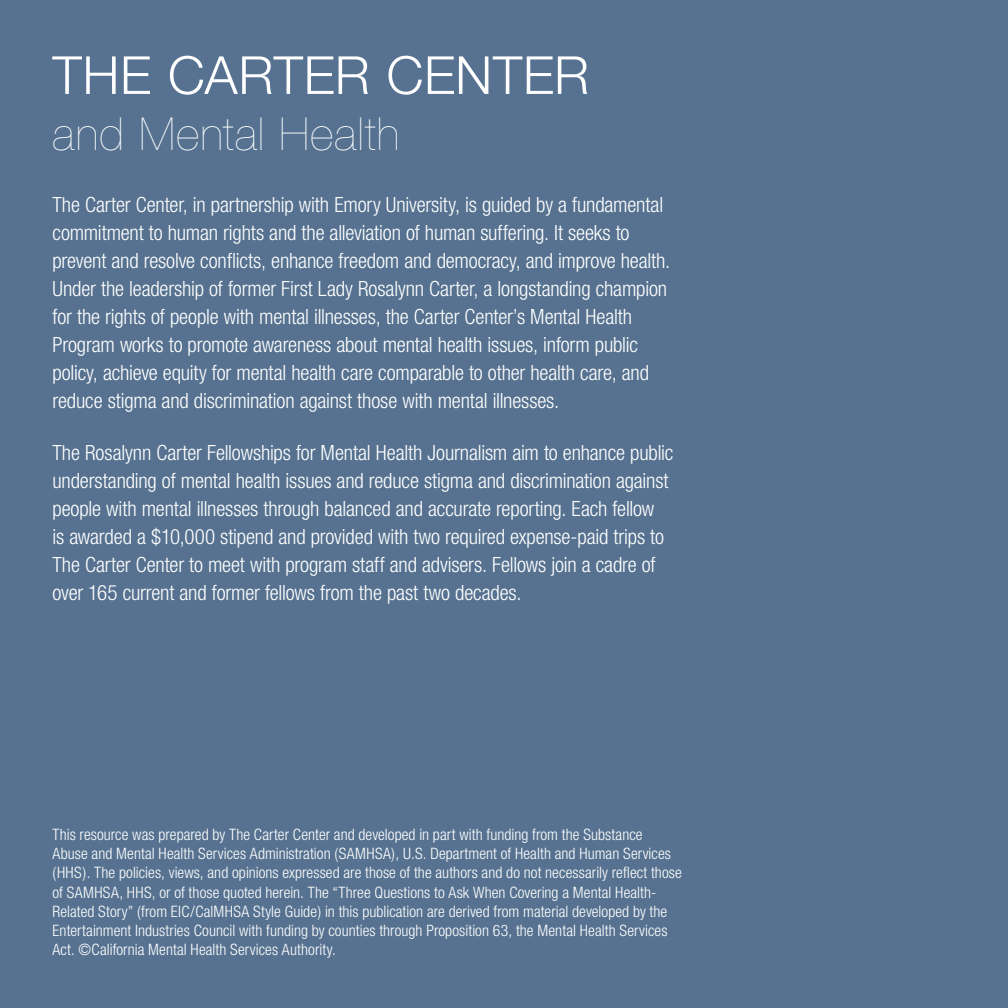
<style>
.page{position:relative;width:1008px;height:1008px;background:#567290}
.page>*{position:absolute;margin:0;border:0;box-sizing:border-box;transform-origin:0 0}
.t1{font:300 52.5px "Helvetica Neue";letter-spacing:.01em;color:#fff}
.t2{font:200 45.5px "Helvetica Neue";letter-spacing:.025em;color:#fff}
.t3{font:300 condensed 21px/28px "Helvetica Neue";letter-spacing:-.01em;color:#fff}
.t4{font:300 condensed 15.75px/19.2px "Helvetica Neue";letter-spacing:.005em;color:#fff}
</style>
<div class="page">
<h1 class="t1" style="left:52px;top:43px;width:538px">THE CARTER CENTER</h1>
<h2 class="t2" style="left:52px;top:108px;width:349px">and Mental Health</h2>
<p class="t3" style="left:52px;top:190px;width:619px">The Carter Center, in partnership with Emory University, is guided by a fundamental commitment to human rights and the alleviation of human suffering. It seeks to prevent and resolve conflicts, enhance freedom and democracy, and improve health.<br>Under the leadership of former First Lady Rosalynn Carter, a longstanding champion for the rights of people with mental illnesses, the Carter Center’s Mental Health Program works to promote awareness about mental health issues, inform public policy, achieve equity for mental health care comparable to other health care, and reduce stigma and discrimination against those with mental illnesses.</p>
<p class="t3" style="left:52px;top:438px;width:622px">The Rosalynn Carter Fellowships for Mental Health Journalism aim to enhance public understanding of mental health issues and reduce stigma and discrimination against people with mental illnesses through balanced and accurate reporting. Each fellow<br>is awarded a $10,000 stipend and provided with two required expense-paid trips to The Carter Center to meet with program staff and advisers. Fellows join a cadre of over 165 current and former fellows from the past two decades.</p>
<p class="t4" style="left:52px;top:825px;width:631px">This resource was prepared by The Carter Center and developed in part with funding from the Substance Abuse and Mental Health Services Administration (SAMHSA), U.S. Department of Health and Human Services (HHS). The policies, views, and opinions expressed are those of the authors and do not necessarily reflect those of SAMHSA, HHS, or of those quoted herein. The “Three Questions to Ask When Covering a Mental Health-Related Story” (from EIC/CalMHSA Style Guide) in this publication are derived from material developed by the Entertainment Industries Council with funding by counties through Proposition 63, the Mental Health Services Act. ©California Mental Health Services Authority.</p>
</div>
